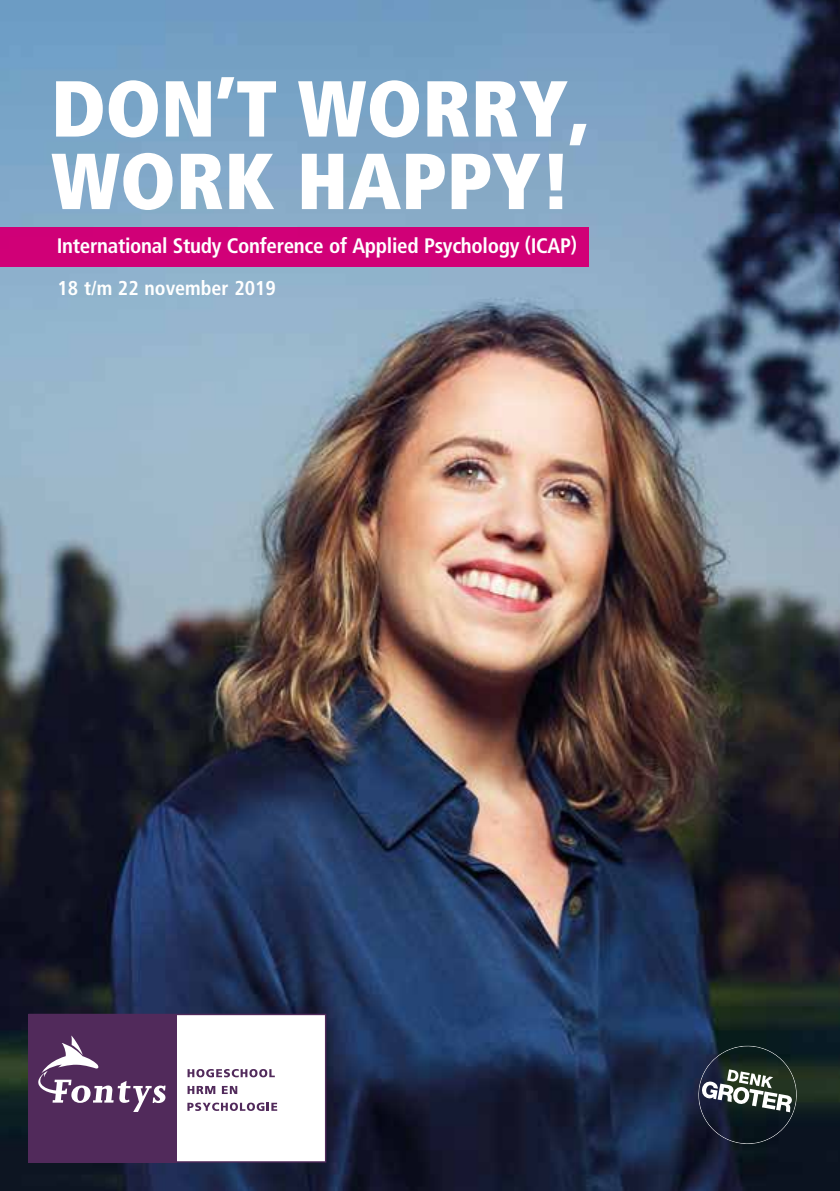
<style>
.page{position:relative;width:840px;height:1191px;background:#fff}
.page>*{position:absolute;margin:0;border:0;box-sizing:border-box;transform-origin:0 0}
.Subtitel_A4{font:900 79.2px "Fontys Frutiger Cn";color:#fff}
.Subtitel_A4-2{font:700 21px "Fontys Frutiger Cn";letter-spacing:-.015em;color:#fff}
.Subtitel_A4-3{font:700 20px "Fontys Frutiger Cn";color:#fff}
</style>
<div class="page">
<img style="left:0;top:0;width:839px;height:1191px">
<div style="left:0;top:227px;width:588px;height:39px;background:#d10077"></div>
<svg style="left:694px;top:1045px;width:105px;height:102px;background:#313c41"></svg>
<svg style="left:177px;top:1013px;width:149px;height:149px"></svg>
<div style="left:28px;top:1013px;width:149px;height:149px;background:#512a5b"></div>
<svg style="left:38px;top:1035px;width:127px;height:77px"></svg>
<svg style="left:187px;top:1069px;width:88px;height:8px"></svg>
<svg style="left:187px;top:1086px;width:28px;height:8px"></svg>
<svg style="left:222px;top:1086px;width:15px;height:8px"></svg>
<svg style="left:187px;top:1102px;width:90px;height:9px"></svg>
<p class="Subtitel_A4" style="left:51px;top:61px;width:538px">DON’T WORRY,</p>
<p class="Subtitel_A4" style="left:51px;top:133px;width:521px">WORK HAPPY!</p>
<p class="Subtitel_A4-2" style="left:57px;top:233px;width:521px">International Study Conference of Applied Psychology (ICAP)</p>
<p class="Subtitel_A4-3" style="left:57px;top:276px;width:220px">18 t/m 22 november 2019</p>
</div>
